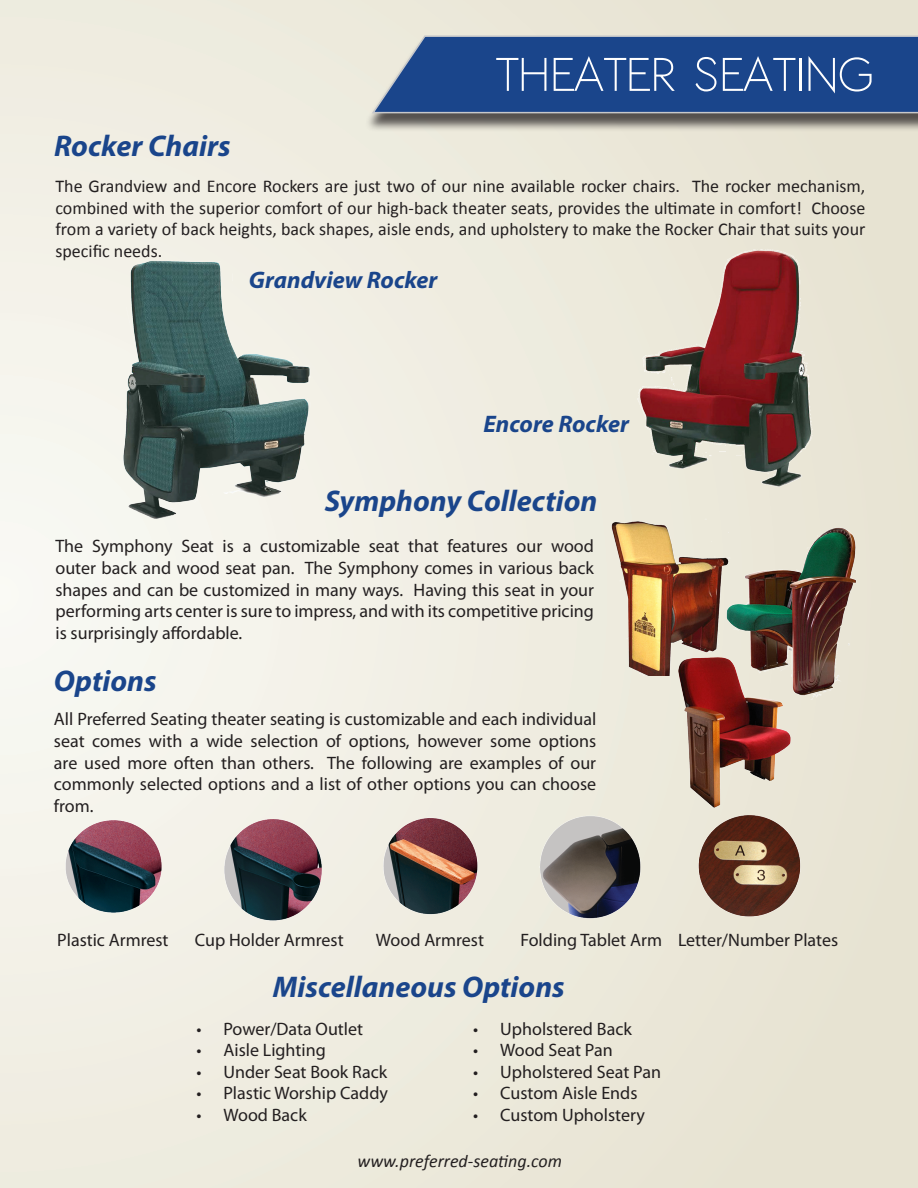
<style>
.page{position:relative;width:918px;height:1188px;background:#fff}
.page>*{position:absolute;margin:0;border:0;box-sizing:border-box;transform-origin:0 0}
.t1{font:54px "ETH";color:#fff}
.t2{font:italic 700 30px "Myriad Pro";color:#1a458b}
.t3{font:italic 700 24px "Myriad Pro";color:#1a458b}
.t4{font:18px/21.6px "Myriad Pro";color:#231f20;text-align:justify}
.t5{font:18px/21.6px "Calibri";color:#231f20;text-align:justify}
.t6{font:italic 18px "Calibri";color:#231f20}
</style>
<div class="page">
<div style="left:0;top:0;width:918px;height:1188px;background:linear-gradient(to right,#f5f4ec,#e7e3d1)"></div>
<div style="left:363px;top:38px;width:555px;height:94px;background:#231f20;opacity:.75"></div>
<svg style="left:370px;top:34px;width:548px;height:80px;background:#2f5592"></svg>
<img style="left:670px;top:676px;width:126px;height:139px">
<img style="left:718px;top:516px;width:144px;height:189px">
<img style="left:612px;top:500px;width:123px;height:176px">
<img style="left:696px;top:812px;width:108px;height:108px">
<img style="left:60px;top:816px;width:105px;height:104px">
<img style="left:536px;top:812px;width:108px;height:108px">
<img style="left:377px;top:812px;width:108px;height:108px">
<img style="left:630px;top:243px;width:204px;height:261px">
<img style="left:103px;top:257px;width:224px;height:282px">
<img style="left:217px;top:812px;width:108px;height:109px">
<p class="t2" style="left:54px;top:126px;width:178px">Rocker Chairs</p>
<p class="t1" style="left:497px;top:50px;width:380px">THEATER SEATING</p>
<p class="t5" style="left:56px;top:175px;width:811px">The Grandview and Encore Rockers are just two of our nine available rocker chairs. The rocker mechanism, combined with the superior comfort of our high-back theater seats, provides the ultimate in comfort! Choose from a variety of back heights, back shapes, aisle ends, and upholstery to make the Rocker Chair that suits your specific needs.</p>
<p class="t3" style="left:249px;top:265px;width:190px">Grandview Rocker</p>
<p class="t3" style="left:484px;top:408px;width:147px">Encore Rocker</p>
<p class="t2" style="left:325px;top:481px;width:274px">Symphony Collection</p>
<p class="t4" style="left:56px;top:535px;width:540px">The Symphony Seat is a customizable seat that features our wood outer back and wood seat pan. The Symphony comes in various back shapes and can be customized in many ways. Having this seat in your performing arts center is sure to impress, and with its competitive pricing is surprisingly affordable.</p>
<p class="t2" style="left:54px;top:662px;width:104px">Options</p>
<p class="t4" style="left:54px;top:708px;width:544px">All Preferred Seating theater seating is customizable and each individual seat comes with a wide selection of options, however some options are used more often than others. The following are examples of our commonly selected options and a list of other options you can choose from.</p>
<p class="t4" style="left:57px;top:928px;width:113px">Plastic Armrest</p>
<p class="t4" style="left:195px;top:928px;width:150px">Cup Holder Armrest</p>
<p class="t4" style="left:376px;top:928px;width:110px">Wood Armrest</p>
<p class="t4" style="left:521px;top:928px;width:143px">Folding Tablet Arm</p>
<p class="t4" style="left:678px;top:928px;width:162px">Letter/Number Plates</p>
<p class="t2" style="left:273px;top:968px;width:293px">Miscellaneous Options</p>
<p class="t4" style="left:196px;top:1018px;width:168px">• Power/Data Outlet</p>
<p class="t4" style="left:196px;top:1039px;width:131px">• Aisle Lighting</p>
<p class="t4" style="left:196px;top:1061px;width:192px">• Under Seat Book Rack</p>
<p class="t4" style="left:196px;top:1082px;width:193px">• Plastic Worship Caddy</p>
<p class="t4" style="left:196px;top:1104px;width:112px">• Wood Back</p>
<p class="t4" style="left:473px;top:1018px;width:160px">• Upholstered Back</p>
<p class="t4" style="left:473px;top:1039px;width:141px">• Wood Seat Pan</p>
<p class="t4" style="left:473px;top:1061px;width:189px">• Upholstered Seat Pan</p>
<p class="t4" style="left:473px;top:1082px;width:166px">• Custom Aisle Ends</p>
<p class="t4" style="left:473px;top:1104px;width:173px">• Custom Upholstery</p>
<p class="t6" style="left:358px;top:1149px;width:206px">www.preferred-seating.com</p>
</div>
